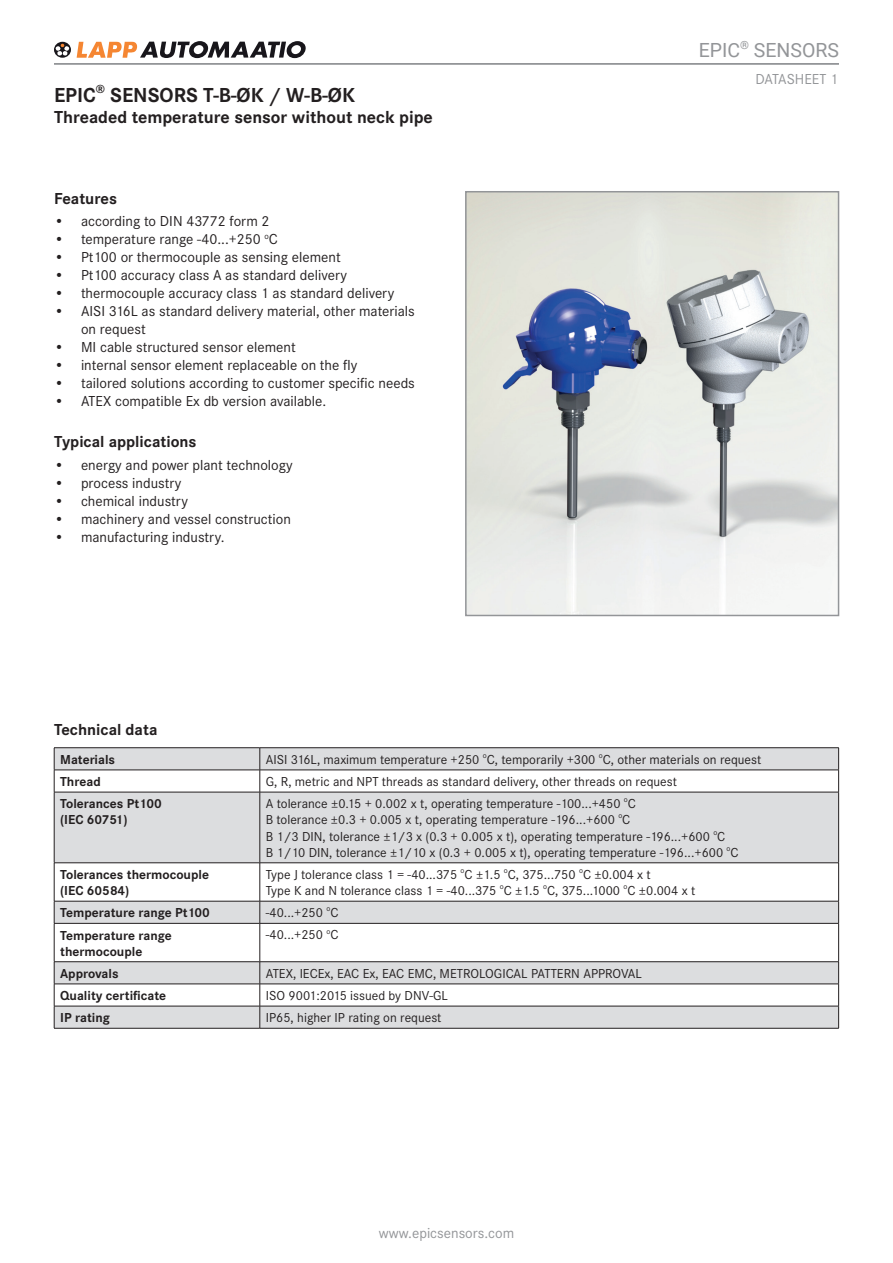
<style>
.page{position:relative;width:893px;height:1263px;background:#fff}
.page>*{position:absolute;margin:0;border:0;box-sizing:border-box;transform-origin:0 0}
.t1{font:700 21px "Corporate STOT";color:#231f20}
.t2{font:19.5px "Roboto";color:#939598}
.t3{font:700 18px "Corporate STOT";color:#231f20}
.t4{font:700 16.5px "Corporate STOT";color:#231f20}
.t5{font:15px/18px "Corporate STOT";color:#231f20}
.t6{font:15px "Corporate STOT";color:#939598}
.t7{font:13.5px/16.2px "Corporate STOT";color:#231f20}
.t8{font:700 13.5px/16.2px "Corporate STOT";color:#231f20}
</style>
<div class="page">
<svg style="left:54px;top:42px;width:17px;height:16px"></svg>
<svg style="left:55px;top:43px;width:14px;height:13px"></svg>
<svg style="left:77px;top:41px;width:229px;height:17px"></svg>
<img style="left:468px;top:194px;width:368px;height:419px">
<div style="left:465px;top:191px;width:374px;height:425px;border:2px solid #939598"></div>
<hr style="left:54px;top:63px;width:785px;height:2px;background:#939598">
<svg style="left:55px;top:748px;width:783px;height:280px;fill:#dcdddf"></svg>
<hr style="left:54px;top:747px;width:206px;height:1px;background:#231f20">
<hr style="left:260px;top:747px;width:579px;height:1px;background:#231f20">
<hr style="left:54px;top:770px;width:206px;height:1px;background:#231f20">
<svg style="left:54px;top:748px;width:1px;height:44px"></svg>
<hr style="left:260px;top:770px;width:579px;height:1px;background:#231f20">
<svg style="left:260px;top:748px;width:1px;height:44px"></svg>
<svg style="left:838px;top:748px;width:1px;height:44px"></svg>
<hr style="left:54px;top:792px;width:206px;height:1px;background:#231f20">
<hr style="left:54px;top:792px;width:1px;height:71px;background:#231f20">
<hr style="left:260px;top:792px;width:579px;height:1px;background:#231f20">
<hr style="left:260px;top:792px;width:1px;height:71px;background:#231f20">
<hr style="left:838px;top:792px;width:1px;height:71px;background:#231f20">
<hr style="left:54px;top:862px;width:206px;height:1px;background:#231f20">
<hr style="left:54px;top:863px;width:1px;height:38px;background:#231f20">
<hr style="left:260px;top:862px;width:579px;height:1px;background:#231f20">
<hr style="left:260px;top:863px;width:1px;height:38px;background:#231f20">
<hr style="left:838px;top:863px;width:1px;height:38px;background:#231f20">
<hr style="left:54px;top:901px;width:206px;height:1px;background:#231f20">
<svg style="left:54px;top:901px;width:1px;height:22px"></svg>
<hr style="left:260px;top:901px;width:579px;height:1px;background:#231f20">
<svg style="left:260px;top:901px;width:1px;height:22px"></svg>
<svg style="left:838px;top:901px;width:1px;height:22px"></svg>
<hr style="left:54px;top:923px;width:206px;height:1px;background:#231f20">
<hr style="left:54px;top:923px;width:1px;height:38px;background:#231f20">
<hr style="left:260px;top:923px;width:579px;height:1px;background:#231f20">
<hr style="left:260px;top:923px;width:1px;height:38px;background:#231f20">
<hr style="left:838px;top:923px;width:1px;height:38px;background:#231f20">
<hr style="left:54px;top:961px;width:206px;height:1px;background:#231f20">
<hr style="left:260px;top:961px;width:579px;height:1px;background:#231f20">
<hr style="left:54px;top:984px;width:206px;height:1px;background:#231f20">
<hr style="left:260px;top:984px;width:579px;height:1px;background:#231f20">
<hr style="left:54px;top:1006px;width:206px;height:1px;background:#231f20">
<svg style="left:54px;top:962px;width:1px;height:66px"></svg>
<hr style="left:260px;top:1006px;width:579px;height:1px;background:#231f20">
<svg style="left:260px;top:962px;width:1px;height:66px"></svg>
<svg style="left:838px;top:962px;width:1px;height:66px"></svg>
<hr style="left:54px;top:1028px;width:206px;height:1px;background:#231f20">
<hr style="left:260px;top:1028px;width:579px;height:1px;background:#231f20">
<h1 class="t1" style="left:54px;top:83px;width:303px">EPIC<sup>®</sup> SENSORS T-B-ØK / W-B-ØK</h1>
<h3 class="t3" style="left:54px;top:107px;width:380px">Threaded temperature sensor without neck pipe</h3>
<p class="t4" style="left:54px;top:189px;width:65px">Features</p>
<p class="t5" style="left:54px;top:212px;width:217px">• according to DIN 43772 form 2</p>
<p class="t5" style="left:54px;top:230px;width:225px">• temperature range -40...+250 <sup>o</sup>C</p>
<p class="t5" style="left:54px;top:248px;width:288px">• Pt100 or thermocouple as sensing element</p>
<p class="t5" style="left:54px;top:266px;width:294px">• Pt100 accuracy class A as standard delivery</p>
<p class="t5" style="left:54px;top:284px;width:342px">• thermocouple accuracy class 1 as standard delivery</p>
<p class="t5" style="left:81px;top:302px;width:335px;text-indent:-27px">• AISI 316L as standard delivery material, other materials on request</p>
<p class="t5" style="left:54px;top:338px;width:243px">• MI cable structured sensor element</p>
<p class="t5" style="left:54px;top:356px;width:305px">• internal sensor element replaceable on the fly</p>
<p class="t5" style="left:54px;top:374px;width:362px">• tailored solutions according to customer specific needs</p>
<p class="t5" style="left:54px;top:392px;width:274px">• ATEX compatible Ex db version available.</p>
<p class="t4" style="left:54px;top:432px;width:144px">Typical applications</p>
<p class="t5" style="left:54px;top:456px;width:240px">• energy and power plant technology</p>
<p class="t5" style="left:54px;top:474px;width:129px">• process industry</p>
<p class="t5" style="left:54px;top:492px;width:135px">• chemical industry</p>
<p class="t5" style="left:54px;top:510px;width:239px">• machinery and vessel construction</p>
<p class="t5" style="left:54px;top:528px;width:172px">• manufacturing industry.</p>
<p class="t4" style="left:54px;top:720px;width:105px">Technical data</p>
<h2 class="t2" style="left:699px;top:37px;width:142px">EPIC<sup>®</sup> SENSORS</h2>
<p class="t6" style="left:755px;top:71px;width:84px">DATASHEET 1</p>
<p class="t8" style="left:60px;top:752px;width:56px">Materials</p>
<p class="t7" style="left:266px;top:751px;width:497px">AISI 316L, maximum temperature +250 <sup>o</sup>C, temporarily +300 <sup>o</sup>C, other materials on request</p>
<p class="t8" style="left:60px;top:774px;width:42px">Thread</p>
<p class="t7" style="left:266px;top:773px;width:413px">G, R, metric and NPT threads as standard delivery, other threads on request</p>
<p class="t8" style="left:60px;top:796px;width:103px">Tolerances Pt100 (IEC 60751)</p>
<p class="t7" style="left:266px;top:796px;width:474px">A tolerance ±0.15 + 0.002 x t, operating temperature -100...+450 <sup>o</sup>C<br>B tolerance ±0.3 + 0.005 x t, operating temperature -196...+600 <sup>o</sup>C<br>B 1/3 DIN, tolerance ±1/3 x (0.3 + 0.005 x t), operating temperature -196...+600 <sup>o</sup>C<br>B 1/10 DIN, tolerance ±1/10 x (0.3 + 0.005 x t), operating temperature -196...+600 <sup>o</sup>C</p>
<p class="t8" style="left:60px;top:867px;width:150px">Tolerances thermocouple (IEC 60584)</p>
<p class="t7" style="left:266px;top:866px;width:431px">Type J tolerance class 1 = -40...375 <sup>o</sup>C ±1.5 <sup>o</sup>C, 375...750 <sup>o</sup>C ±0.004 x t<br>Type K and N tolerance class 1 = -40...375 <sup>o</sup>C ±1.5 <sup>o</sup>C, 375...1000 <sup>o</sup>C ±0.004 x t</p>
<p class="t8" style="left:60px;top:905px;width:151px">Temperature range Pt100</p>
<p class="t7" style="left:266px;top:905px;width:74px">-40...+250 <sup>o</sup>C</p>
<p class="t8" style="left:60px;top:927px;width:113px">Temperature range thermocouple</p>
<p class="t7" style="left:266px;top:927px;width:74px">-40...+250 <sup>o</sup>C</p>
<p class="t8" style="left:60px;top:966px;width:60px">Approvals</p>
<p class="t7" style="left:266px;top:965px;width:378px">ATEX, IECEx, EAC Ex, EAC EMC, METROLOGICAL PATTERN APPROVAL</p>
<p class="t8" style="left:60px;top:988px;width:107px">Quality certificate</p>
<p class="t7" style="left:266px;top:987px;width:184px">ISO 9001:2015 issued by DNV-GL</p>
<p class="t8" style="left:60px;top:1010px;width:51px">IP rating</p>
<p class="t7" style="left:266px;top:1010px;width:177px">IP65, higher IP rating on request</p>
<p class="t6" style="left:379px;top:1224px;width:137px">www.epicsensors.com</p>
</div>
